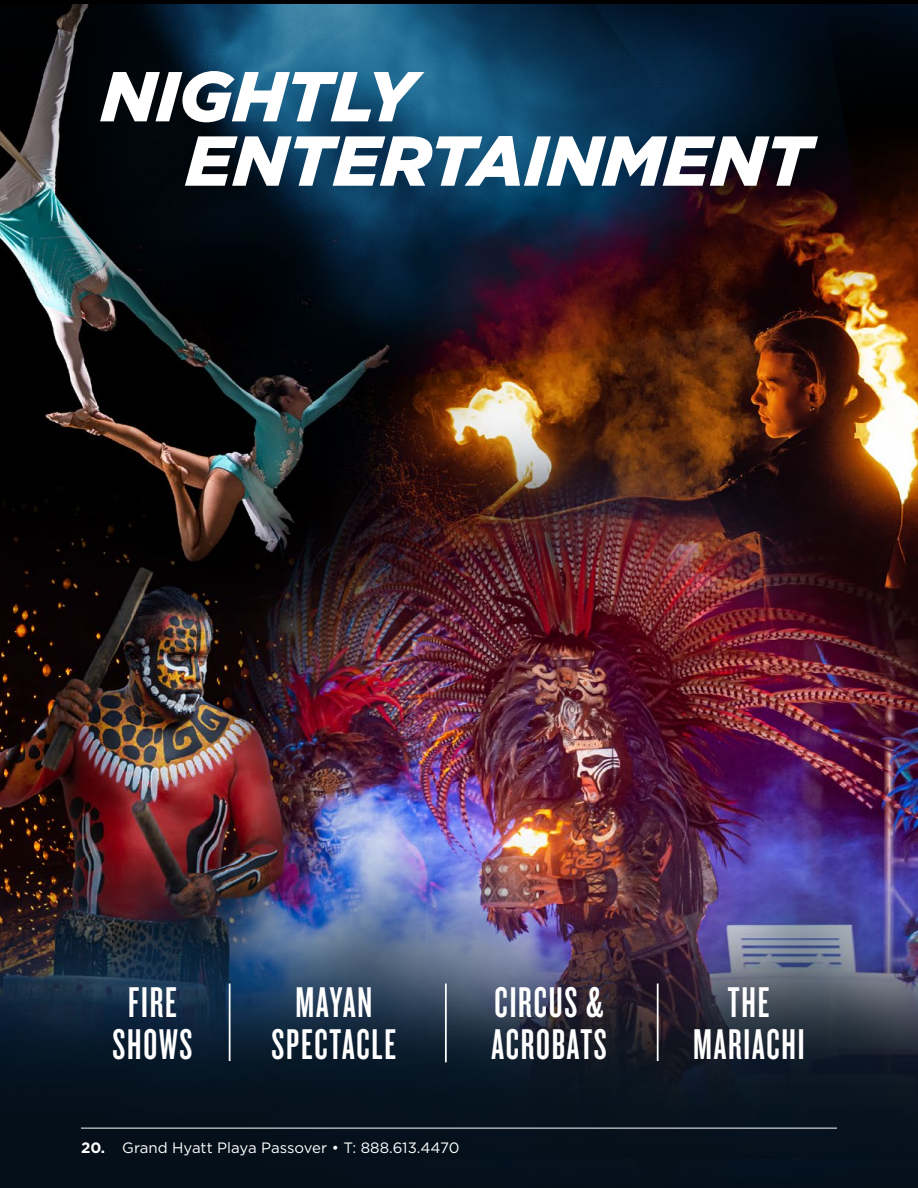
<style>
.page{position:relative;width:918px;height:1188px;background:#fff}
.page>*{position:absolute;margin:0;border:0;box-sizing:border-box;transform-origin:0 0}
.t1{font:italic 900 70.5px "Gotham";color:#fff}
.t2{font:44.7px/42.2px "Knockout HTF47 Bantamweight";letter-spacing:.04em;color:#fff;text-align:center}
.t3{font:15px "Gotham";color:#fff}
.t4{font:700 15px "Gotham";color:#fff}
</style>
<div class="page">
<img style="left:0;top:4px;width:918px;height:1184px">
<hr style="left:229px;top:984px;width:2px;height:77px;background:#fff">
<hr style="left:445px;top:984px;width:2px;height:78px;background:#fff">
<hr style="left:657px;top:984px;width:2px;height:77px;background:#fff">
<hr style="left:81px;top:1128px;width:756px;height:1px;background:#fff">
<h1 class="t1" style="left:101px;top:56px;width:316px">NIGHTLY</h1>
<h1 class="t1" style="left:186px;top:120px;width:627px">ENTERTAINMENT</h1>
<p class="t2" style="left:113px;top:982px;width:81px">FIRE<br>SHOWS</p>
<p class="t2" style="left:491px;top:982px;width:117px;text-align:left">CIRCUS &amp;<br>ACROBATS</p>
<p class="t2" style="left:693px;top:982px;width:113px">THE<br>MARIACHI</p>
<p class="t2" style="left:272px;top:982px;width:126px">MAYAN<br>SPECTACLE</p>
<p class="t4" style="left:81px;top:1139px;width:26px">20.</p>
<p class="t3" style="left:122px;top:1139px;width:339px">Grand Hyatt Playa Passover • T: 888.613.4470</p>
</div>
